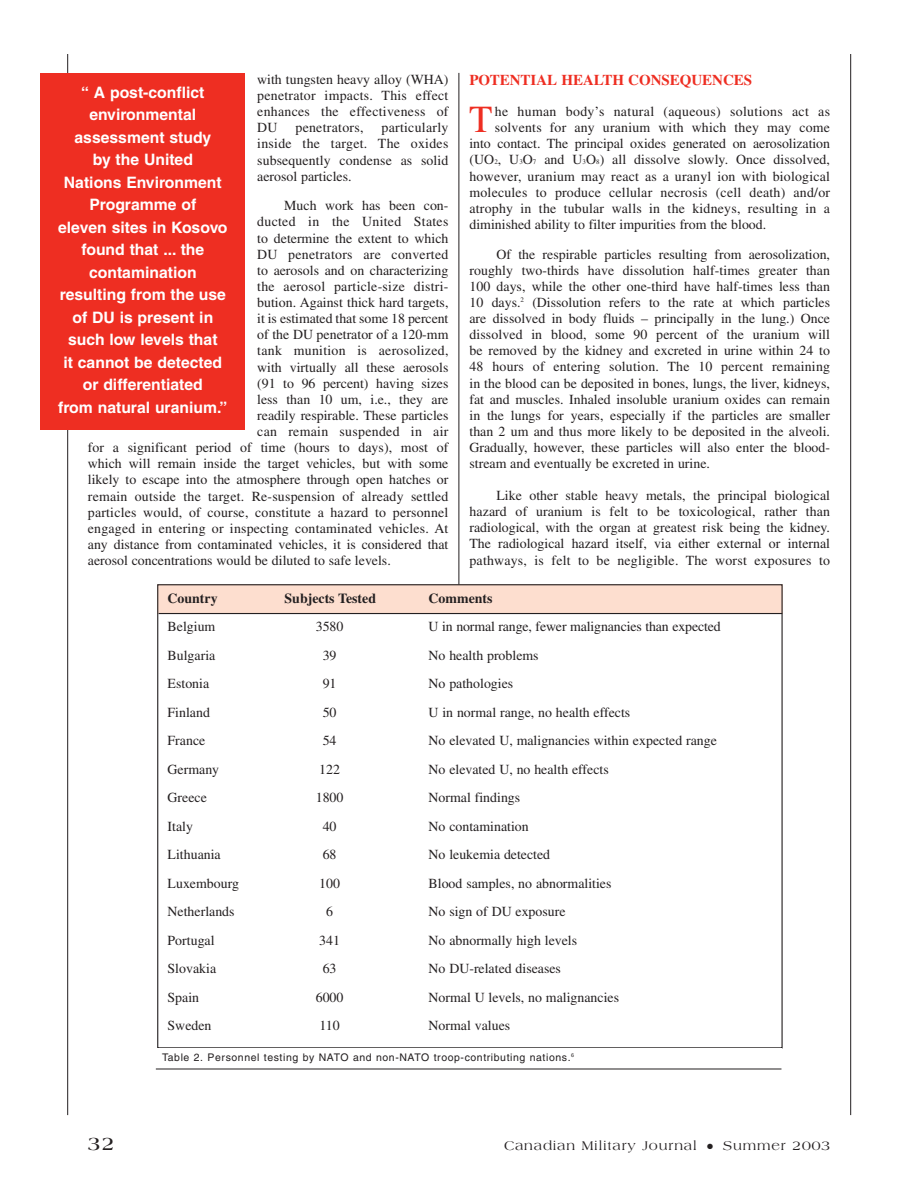
<style>
.page{position:relative;width:918px;height:1188px;background:#fff}
.page>*{position:absolute;margin:0;border:0;box-sizing:border-box;transform-origin:0 0}
.t1{font:38.25px "Times";color:#ee2e22}
.t2{font:700 19.5px "Americana";color:#231f20}
.t3{font:700 15.75px/22.5px "Helvetica";color:#fff;text-align:center}
.t4{font:700 15px "Times";color:#ee2e22}
.t5{font:13.8px/16.2px "Times";color:#231f20;text-align:justify}
.t6{font:13.8px "Times";letter-spacing:.02em;color:#231f20}
.t7{font:13.8px "Times";letter-spacing:.025em;color:#231f20}
.t8{font:700 13.8px "Times";color:#231f20}
.t9{font:13.5px "Americana";letter-spacing:.065em;color:#231f20}
.t10{font:10.5px "Helvetica";letter-spacing:.055em;color:#231f20}
.s1{font-size:6.9px}
</style>
<div class="page">
<hr style="left:850px;top:54px;width:1px;height:1061px;background:#231f20">
<hr style="left:67px;top:54px;width:1px;height:1061px;background:#231f20">
<div style="left:157px;top:584px;width:626px;height:29px;background:#fddecf"></div>
<hr style="left:459px;top:73px;width:1px;height:512px;background:#231f20">
<hr style="left:156px;top:1069px;width:625px;height:1px;background:#231f20">
<hr style="left:159px;top:613px;width:623px;height:1px;background:#231f20">
<div style="left:40px;top:73px;width:205px;height:357px;background:#ee2e22"></div>
<p class="t5" style="left:257px;top:72px;width:193px">with tungsten heavy alloy (WHA) penetrator impacts. This effect enhances the effectiveness of DU</p>
<p class="t3" style="left:58px;top:82px;width:171px">“ A post-conflict environmental assessment study<br>by the United<br>Nations Environment<br>Programme of<br>eleven sites in Kosovo found that ... the contamination resulting from the use of DU is present in such low levels that<br>it cannot be detected or differentiated<br>from natural uranium.”</p>
<p class="t5" style="left:257px;top:121px;width:193px;text-indent:124px">particularly inside the target. The oxides subsequently condense as solid aerosol particles.</p>
<p class="t5" style="left:284px;top:199px;width:166px">Much work has been con-</p>
<p class="t6" style="left:257px;top:217px;width:193px">ducted in the United States</p>
<p class="t5" style="left:257px;top:231px;width:193px">to determine the extent to which</p>
<p class="t6" style="left:257px;top:249px;width:193px">DU penetrators are converted</p>
<p class="t5" style="left:257px;top:263px;width:193px">to aerosols and on characterizing</p>
<p class="t6" style="left:257px;top:281px;width:193px">the aerosol particle-size distri-</p>
<p class="t5" style="left:257px;top:296px;width:193px">bution. Against thick hard targets,</p>
<p class="t5" style="left:257px;top:312px;width:193px">it is estimated that some 18 percent</p>
<p class="t5" style="left:257px;top:328px;width:193px">of the DU penetrator of a 120-mm</p>
<p class="t6" style="left:257px;top:346px;width:193px">tank munition is aerosolized,</p>
<p class="t5" style="left:257px;top:360px;width:193px">with virtually all these aerosols</p>
<p class="t5" style="left:257px;top:376px;width:193px">(91 to 96 percent) having sizes</p>
<p class="t5" style="left:257px;top:392px;width:193px">less than 10 um, i.e., they are</p>
<p class="t5" style="left:257px;top:408px;width:193px">readily respirable. These particles</p>
<p class="t6" style="left:257px;top:426px;width:193px">can remain suspended in air</p>
<p class="t5" style="left:88px;top:441px;width:362px">for a significant period of time (hours to days), most of</p>
<p class="t5" style="left:88px;top:457px;width:362px">which will remain inside the target vehicles, but with some</p>
<p class="t5" style="left:88px;top:473px;width:362px">likely to escape into the atmosphere through open hatches or</p>
<p class="t5" style="left:88px;top:489px;width:362px">remain outside the target. Re-suspension of already settled</p>
<p class="t5" style="left:88px;top:505px;width:362px">particles would, of course, constitute a hazard to personnel</p>
<p class="t5" style="left:88px;top:521px;width:362px">engaged in entering or inspecting contaminated vehicles. At</p>
<p class="t5" style="left:88px;top:537px;width:362px">any distance from contaminated vehicles, it is considered that</p>
<p class="t5" style="left:88px;top:554px;width:304px">aerosol concentrations would be diluted to safe levels.</p>
<p class="t6" style="left:295px;top:123px;width:70px">penetrators,</p>
<p class="t4" style="left:470px;top:74px;width:284px">POTENTIAL HEALTH CONSEQUENCES</p>
<h1 class="t1" style="left:469px;top:105px;width:25px">T</h1>
<p class="t7" style="left:495px;top:106px;width:337px">he human body’s natural (aqueous) solutions act as</p>
<p class="t5" style="left:495px;top:121px;width:337px">solvents for any uranium with which they may come</p>
<p class="t5" style="left:470px;top:137px;width:362px">into contact. The principal oxides generated on aerosolization</p>
<p class="t5" style="left:470px;top:153px;width:362px">(UO<span class="s1">2</span>, U<span class="s1">3</span>O<span class="s1">7</span> and U<span class="s1">3</span>O<span class="s1">8</span>) all dissolve slowly. Once dissolved,</p>
<p class="t5" style="left:470px;top:169px;width:362px">however, uranium may react as a uranyl ion with biological</p>
<p class="t5" style="left:470px;top:185px;width:362px">molecules to produce cellular necrosis (cell death) and/or</p>
<p class="t5" style="left:470px;top:201px;width:362px">atrophy in the tubular walls in the kidneys, resulting in a</p>
<p class="t5" style="left:470px;top:217px;width:298px">diminished ability to filter impurities from the blood.</p>
<p class="t5" style="left:469px;top:247px;width:362px;text-indent:27px">Of the respirable particles resulting from aerosolization, roughly two-thirds have dissolution half-times greater than 100 days, while the other one-third have half-times less than 10 days.<sup>2</sup> (Dissolution refers to the rate at which particles are dissolved in body fluids – principally in the lung.) Once dissolved in blood, some 90 percent of the uranium will be removed by the kidney and excreted in urine within 24 to 48 hours of entering solution. The 10 percent remaining in the blood can be deposited in bones, lungs, the liver, kidneys, fat and muscles. Inhaled insoluble uranium oxides can remain in the lungs for years, especially if the particles are smaller than 2 um and thus more likely to be deposited in the alveoli.<br>Gradually, however, these particles will also enter the blood&shy;stream and eventually be excreted in urine.</p>
<p class="t5" style="left:469px;top:489px;width:362px;text-indent:27px">Like other stable heavy metals, the principal biological hazard of uranium is felt to be toxicological, rather than radiological, with the organ at greatest risk being the kidney.<br>The radiological hazard itself, via either external or internal pathways, is felt to be negligible. The worst exposures to</p>
<p class="t8" style="left:168px;top:593px;width:52px">Country</p>
<p class="t8" style="left:285px;top:593px;width:93px">Subjects Tested</p>
<p class="t8" style="left:429px;top:593px;width:65px">Comments</p>
<p class="t5" style="left:168px;top:620px;width:49px">Belgium</p>
<p class="t5" style="left:316px;top:620px;width:29px">3580</p>
<p class="t5" style="left:429px;top:620px;width:294px">U in normal range, fewer malignancies than expected</p>
<p class="t5" style="left:168px;top:648px;width:49px">Bulgaria</p>
<p class="t5" style="left:323px;top:648px;width:15px">39</p>
<p class="t5" style="left:429px;top:648px;width:112px">No health problems</p>
<p class="t5" style="left:168px;top:677px;width:43px">Estonia</p>
<p class="t5" style="left:323px;top:677px;width:15px">91</p>
<p class="t5" style="left:429px;top:677px;width:86px">No pathologies</p>
<p class="t5" style="left:168px;top:705px;width:44px">Finland</p>
<p class="t5" style="left:323px;top:705px;width:15px">50</p>
<p class="t5" style="left:429px;top:705px;width:203px">U in normal range, no health effects</p>
<p class="t5" style="left:168px;top:734px;width:39px">France</p>
<p class="t5" style="left:323px;top:734px;width:15px">54</p>
<p class="t5" style="left:429px;top:734px;width:290px">No elevated U, malignancies within expected range</p>
<p class="t5" style="left:168px;top:762px;width:53px">Germany</p>
<p class="t5" style="left:319px;top:762px;width:22px">122</p>
<p class="t5" style="left:429px;top:762px;width:182px">No elevated U, no health effects</p>
<p class="t5" style="left:168px;top:791px;width:41px">Greece</p>
<p class="t5" style="left:316px;top:791px;width:29px">1800</p>
<p class="t5" style="left:429px;top:791px;width:93px">Normal findings</p>
<p class="t5" style="left:168px;top:819px;width:27px">Italy</p>
<p class="t5" style="left:323px;top:819px;width:15px">40</p>
<p class="t5" style="left:429px;top:819px;width:102px">No contamination</p>
<p class="t5" style="left:168px;top:848px;width:55px">Lithuania</p>
<p class="t5" style="left:323px;top:848px;width:15px">68</p>
<p class="t5" style="left:429px;top:848px;width:123px">No leukemia detected</p>
<p class="t5" style="left:168px;top:876px;width:73px">Luxembourg</p>
<p class="t5" style="left:319px;top:876px;width:22px">100</p>
<p class="t5" style="left:429px;top:876px;width:184px">Blood samples, no abnormalities</p>
<p class="t5" style="left:168px;top:905px;width:69px">Netherlands</p>
<p class="t5" style="left:326px;top:905px;width:8px">6</p>
<p class="t5" style="left:429px;top:905px;width:139px">No sign of DU exposure</p>
<p class="t5" style="left:168px;top:933px;width:49px">Portugal</p>
<p class="t5" style="left:319px;top:933px;width:22px">341</p>
<p class="t5" style="left:429px;top:933px;width:150px">No abnormally high levels</p>
<p class="t5" style="left:168px;top:962px;width:50px">Slovakia</p>
<p class="t5" style="left:323px;top:962px;width:15px">63</p>
<p class="t5" style="left:429px;top:962px;width:134px">No DU-related diseases</p>
<p class="t5" style="left:168px;top:990px;width:33px">Spain</p>
<p class="t5" style="left:316px;top:990px;width:29px">6000</p>
<p class="t5" style="left:429px;top:990px;width:192px">Normal U levels, no malignancies</p>
<p class="t5" style="left:168px;top:1019px;width:45px">Sweden</p>
<p class="t5" style="left:319px;top:1019px;width:22px">110</p>
<p class="t5" style="left:429px;top:1019px;width:83px">Normal values</p>
<p class="t10" style="left:162px;top:1053px;width:414px">Table 2. Personnel testing by NATO and non-NATO troop-contributing nations.<sup>6</sup></p>
<h2 class="t2" style="left:88px;top:1135px;width:28px">32</h2>
<p class="t9" style="left:504px;top:1140px;width:328px">Canadian Military Journal ● Summer 2003</p>
</div>
